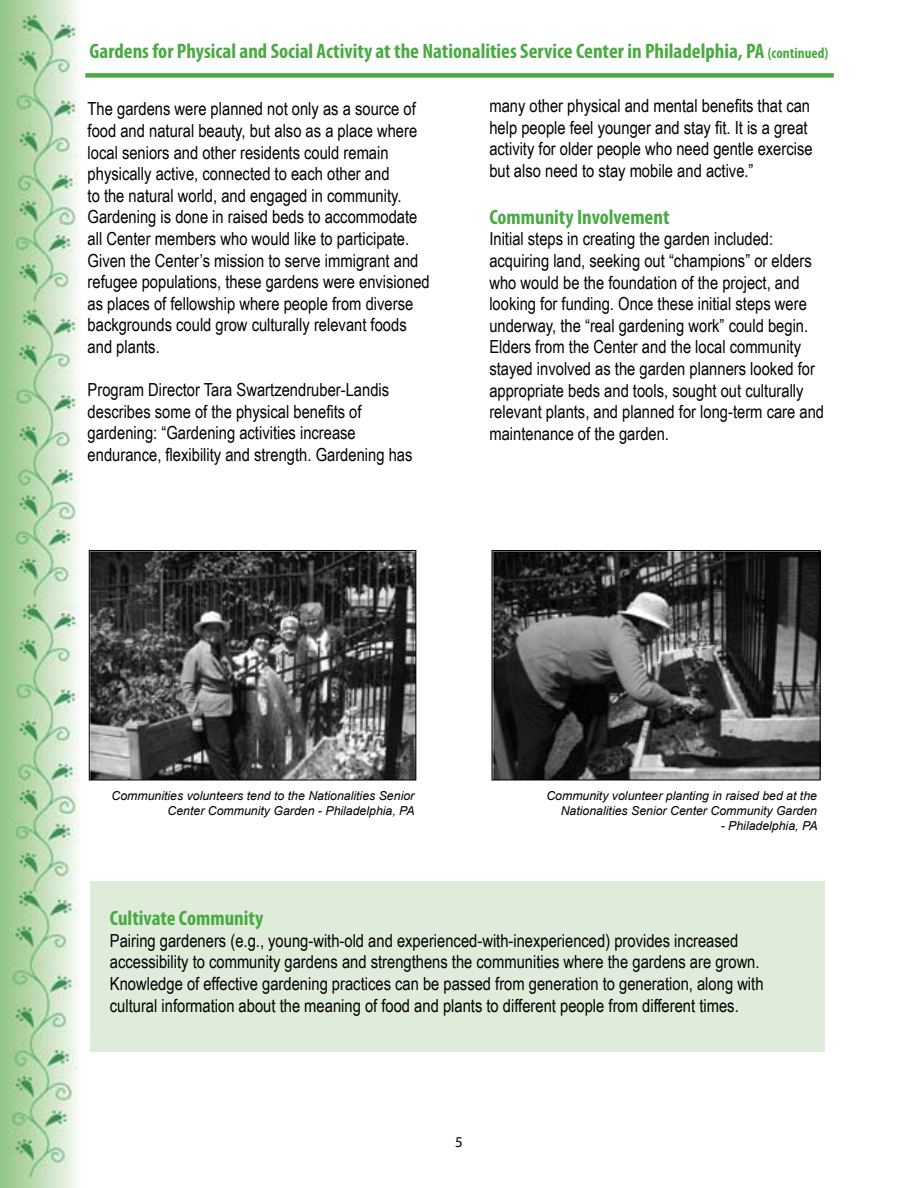
<style>
.page{position:relative;width:918px;height:1188px;background:#fff}
.page>*{position:absolute;margin:0;border:0;box-sizing:border-box;transform-origin:0 0}
.t1{font:700 condensed 21px "Myriad Pro";color:#49aa42}
.t2{font:18px/21.6px "Arial Narrow";color:#000}
.t3{font:15px "Myriad Pro";color:#000}
.t4{font:italic 12.3px/14.7px "Arial";color:#000;text-align:right}
.s1{font-size:15px}
</style>
<div class="page">
<img style="left:0;top:0;width:80px;height:1188px">
<div style="left:90px;top:881px;width:735px;height:171px;background:#dfecda"></div>
<div style="left:85px;top:73px;width:749px;height:5px;background:#49aa42"></div>
<img style="left:494px;top:552px;width:324px;height:226px">
<div style="left:492px;top:550px;width:328px;height:230px;border:1px solid #000"></div>
<img style="left:91px;top:552px;width:323px;height:226px">
<div style="left:89px;top:550px;width:327px;height:230px;border:1px solid #000"></div>
<p class="t1" style="left:89px;top:38px;width:740px">Gardens for Physical and Social Activity at the Nationalities Service Center in Philadelphia, PA <span class="s1">(continued)</span></p>
<p class="t2" style="left:88px;top:98px;width:344px">The gardens were planned not only as a source of food and natural beauty, but also as a place where local seniors and other residents could remain physically active, connected to each other and<br>to the natural world, and engaged in community.<br>Gardening is done in raised beds to accommodate all Center members who would like to participate.<br>Given the Center’s mission to serve immigrant and refugee populations, these gardens were envisioned as places of fellowship where people from diverse backgrounds could grow culturally relevant foods and plants.</p>
<p class="t2" style="left:88px;top:378px;width:326px">Program Director Tara Swartzendruber-Landis describes some of the physical benefits of gardening: “Gardening activities increase endurance, flexibility and strength. Gardening has</p>
<p class="t2" style="left:489px;top:94px;width:325px">many other physical and mental benefits that can help people feel younger and stay fit. It is a great activity for older people who need gentle exercise but also need to stay mobile and active.”</p>
<p class="t1" style="left:489px;top:204px;width:182px">Community Involvement</p>
<p class="t2" style="left:489px;top:227px;width:336px">Initial steps in creating the garden included: acquiring land, seeking out “champions” or elders who would be the foundation of the project, and looking for funding. Once these initial steps were underway, the “real gardening work” could begin.<br>Elders from the Center and the local community stayed involved as the garden planners looked for appropriate beds and tools, sought out culturally relevant plants, and planned for long-term care and maintenance of the garden.</p>
<p class="t4" style="left:112px;top:789px;width:305px">Communities volunteers tend to the Nationalities Senior<br>Center Community Garden - Philadelphia, PA</p>
<p class="t4" style="left:546px;top:789px;width:272px">Community volunteer planting in raised bed at the<br>Nationalities Senior Center Community Garden</p>
<p class="t4" style="left:721px;top:818px;width:98px">- Philadelphia, PA</p>
<p class="t1" style="left:110px;top:905px;width:155px">Cultivate Community</p>
<p class="t2" style="left:110px;top:929px;width:655px">Pairing gardeners (e.g., young-with-old and experienced-with-inexperienced) provides increased accessibility to community gardens and strengthens the communities where the gardens are grown.<br>Knowledge of effective gardening practices can be passed from generation to generation, along with cultural information about the meaning of food and plants to different people from different times.</p>
<p class="t3" style="left:455px;top:1133px;width:9px">5</p>
</div>
